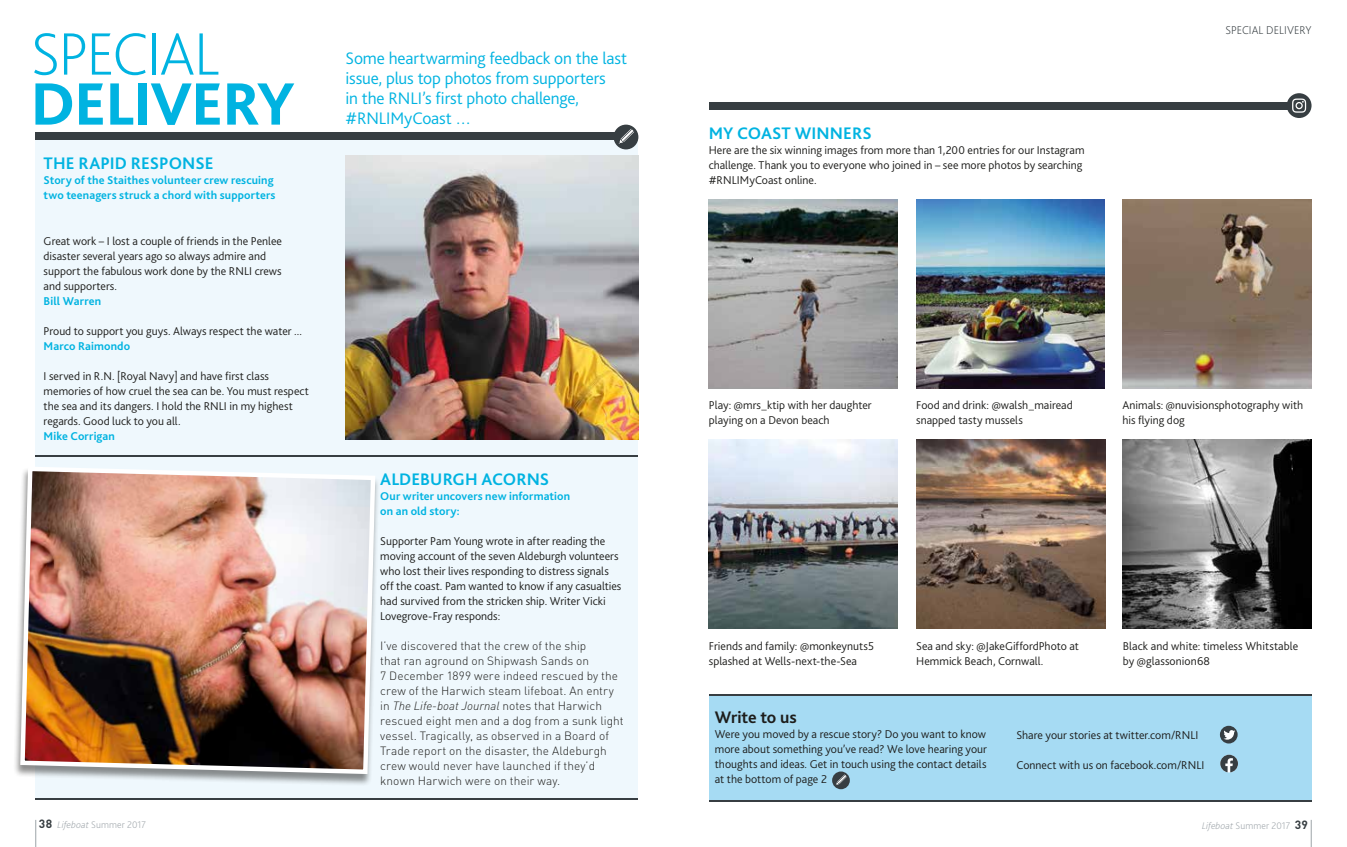
<style>
.page{position:relative;width:1347px;height:847px;background:#fff}
.page>*{position:absolute;margin:0;border:0;box-sizing:border-box;transform-origin:0 0}
.t1{font:800 62.5px "Bliss 2";letter-spacing:-.015em;color:#00b3e1}
.t2{font:200 62.5px "Bliss 2";letter-spacing:-.03em;color:#00b3e1}
.t3{font:300 17.5px/20px "Bliss 2";letter-spacing:-.01em;color:#00b3e1}
.t4{font:700 17.5px "Bliss 2";letter-spacing:.005em;color:#00b3e1}
.t5{font:700 17.5px "Bliss 2";letter-spacing:-.01em;color:#1d1d1b}
.t6{font:300 11.88px/15px "Bliss 2";color:#1d1d1b}
.t7{font:300 11.88px/15px "DINOT";letter-spacing:.005em;color:#1d1d1b}
.t8{font:700 11.88px/15px "Bliss 2";letter-spacing:.01em;color:#00b3e1}
.t9{font:200 11.88px "Bliss 2";color:#373e42}
.t10{font:200 10px "Bliss 2";letter-spacing:.01em;color:#9da4a9}
.s1{font-style:italic}
.s2{font-family:"DINOT";font-weight:700;font-size:11.88px;color:#373e42}
</style>
<div class="page">
<svg style="left:1310px;top:820px;width:1px;height:27px"></svg>
<svg style="left:35px;top:820px;width:1px;height:27px"></svg>
<img style="left:916px;top:200px;width:189px;height:188px">
<img style="left:1122px;top:200px;width:189px;height:188px">
<img style="left:1122px;top:440px;width:189px;height:189px">
<img style="left:709px;top:200px;width:189px;height:189px">
<div style="left:35px;top:140px;width:603px;height:659px;background:#eff8fd"></div>
<div style="left:708px;top:695px;width:603px;height:105px;background:#a6dbf3"></div>
<div style="left:35px;top:133px;width:585px;height:7px;background:#373e42"></div>
<div style="left:709px;top:102px;width:584px;height:7px;background:#373e42"></div>
<hr style="left:709px;top:800px;width:602px;height:1px;background:#373e42">
<hr style="left:709px;top:694px;width:602px;height:1px;background:#373e42">
<hr style="left:35px;top:455px;width:603px;height:1px;background:#373e42">
<hr style="left:35px;top:798px;width:603px;height:2px;background:#373e42">
<div style="left:613px;top:125px;width:25px;height:24px;background:#373e42;border-radius:50%"></div>
<svg style="left:618px;top:129px;width:16px;height:15px"></svg>
<div style="left:1286px;top:93px;width:25px;height:25px;background:#373e42;border-radius:50%"></div>
<svg style="left:1292px;top:99px;width:14px;height:14px"></svg>
<img style="left:345px;top:155px;width:293px;height:285px">
<div style="left:13px;top:467px;width:367px;height:319px;background:#1d1d1b;opacity:.5"></div>
<img style="left:18px;top:467px;width:359px;height:309px">
<img style="left:709px;top:440px;width:189px;height:189px">
<img style="left:916px;top:440px;width:189px;height:189px">
<div style="left:832px;top:771px;width:18px;height:18px;background:#373e42;border-radius:50%"></div>
<svg style="left:836px;top:774px;width:10px;height:11px"></svg>
<div style="left:1219px;top:726px;width:18px;height:17px;background:#373e42;border-radius:50%"></div>
<svg style="left:1223px;top:730px;width:12px;height:10px"></svg>
<svg style="left:1220px;top:755px;width:17px;height:17px"></svg>
<h1 class="t2" style="left:31px;top:15px;width:191px">SPECIAL</h1>
<h1 class="t1" style="left:31px;top:65px;width:265px">DELIVERY</h1>
<h2 class="t4" style="left:44px;top:152px;width:172px">THE RAPID RESPONSE</h2>
<p class="t8" style="left:44px;top:173px;width:233px">Story of the Staithes volunteer crew rescuing two teenagers struck a chord with supporters</p>
<p class="t6" style="left:44px;top:233px;width:240px">Great work – I lost a couple of friends in the Penlee disaster several years ago so always admire and support the fabulous work done by the RNLI crews and supporters.</p>
<p class="t8" style="left:44px;top:294px;width:59px">Bill Warren</p>
<p class="t6" style="left:44px;top:323px;width:260px">Proud to support you guys. Always respect the water ...</p>
<p class="t8" style="left:44px;top:339px;width:88px">Marco Raimondo</p>
<p class="t6" style="left:44px;top:368px;width:267px">I served in R.N. [Royal Navy] and have first class memories of how cruel the sea can be. You must respect the sea and its dangers. I hold the RNLI in my highest regards. Good luck to you all.</p>
<p class="t8" style="left:44px;top:428px;width:73px">Mike Corrigan</p>
<h2 class="t3" style="left:345px;top:48px;width:283px">Some heartwarming feedback on the last issue, plus top photos from supporters<br>in the RNLI’s first photo challenge, #RNLIMyCoast …</h2>
<h2 class="t4" style="left:380px;top:468px;width:170px">ALDEBURGH ACORNS</h2>
<p class="t8" style="left:380px;top:488px;width:191px">Our writer uncovers new information on an old story:</p>
<p class="t6" style="left:380px;top:533px;width:243px">Supporter Pam Young wrote in after reading the moving account of the seven Aldeburgh volunteers who lost their lives responding to distress signals off the coast. Pam wanted to know if any casualties had survived from the stricken ship. Writer Vicki Lovegrove-Fray responds:</p>
<p class="t7" style="left:380px;top:638px;width:245px">I’ve discovered that the crew of the ship<br>that ran aground on Shipwash Sands on<br>7 December 1899 were indeed rescued by the crew of the Harwich steam lifeboat. An entry in <span class="s1">The Life-boat Journal</span> notes that Harwich rescued eight men and a dog from a sunk light vessel. Tragically, as observed in a Board of Trade report on the disaster, the Aldeburgh crew would never have launched if they’d known Harwich were on their way.</p>
<h2 class="t4" style="left:708px;top:122px;width:164px">MY COAST WINNERS</h2>
<p class="t6" style="left:708px;top:142px;width:377px">Here are the six winning images from more than 1,200 entries for our Instagram challenge. Thank you to everyone who joined in – see more photos by searching #RNLIMyCoast online.</p>
<p class="t9" style="left:1225px;top:23px;width:88px">SPECIAL DELIVERY</p>
<p class="t6" style="left:709px;top:398px;width:164px">Play: @mrs_ktip with her daughter playing on a Devon beach</p>
<p class="t6" style="left:916px;top:398px;width:158px">Food and drink: @walsh_mairead snapped tasty mussels</p>
<p class="t6" style="left:1122px;top:398px;width:182px">Animals: @nuvisionsphotography with his flying dog</p>
<p class="t6" style="left:709px;top:638px;width:167px">Friends and family: @monkeynuts5 splashed at Wells-next-the-Sea</p>
<p class="t6" style="left:916px;top:638px;width:164px">Sea and sky: @JakeGiffordPhoto at<br>Hemmick Beach, Cornwall.</p>
<p class="t6" style="left:1122px;top:638px;width:177px">Black and white: timeless Whitstable by @glassonion68</p>
<h2 class="t5" style="left:715px;top:706px;width:84px">Write to us</h2>
<p class="t6" style="left:715px;top:726px;width:274px;text-align:justify">Were you moved by a rescue story? Do you want to know more about something you’ve read? We love hearing your thoughts and ideas. Get in touch using the contact details at the bottom of page 2</p>
<p class="t6" style="left:1016px;top:727px;width:183px">Share your stories at twitter.com/RNLI</p>
<p class="t6" style="left:1016px;top:757px;width:189px">Connect with us on facebook.com/RNLI</p>
<p class="t10" style="left:39px;top:819px;width:108px"><span class="s2">38</span> <span class="s1">Lifeboat</span> Summer 2017</p>
<p class="t10" style="left:1202px;top:819px;width:107px"><span class="s1">Lifeboat</span> Summer 2017 <span class="s2">39</span></p>
</div>
